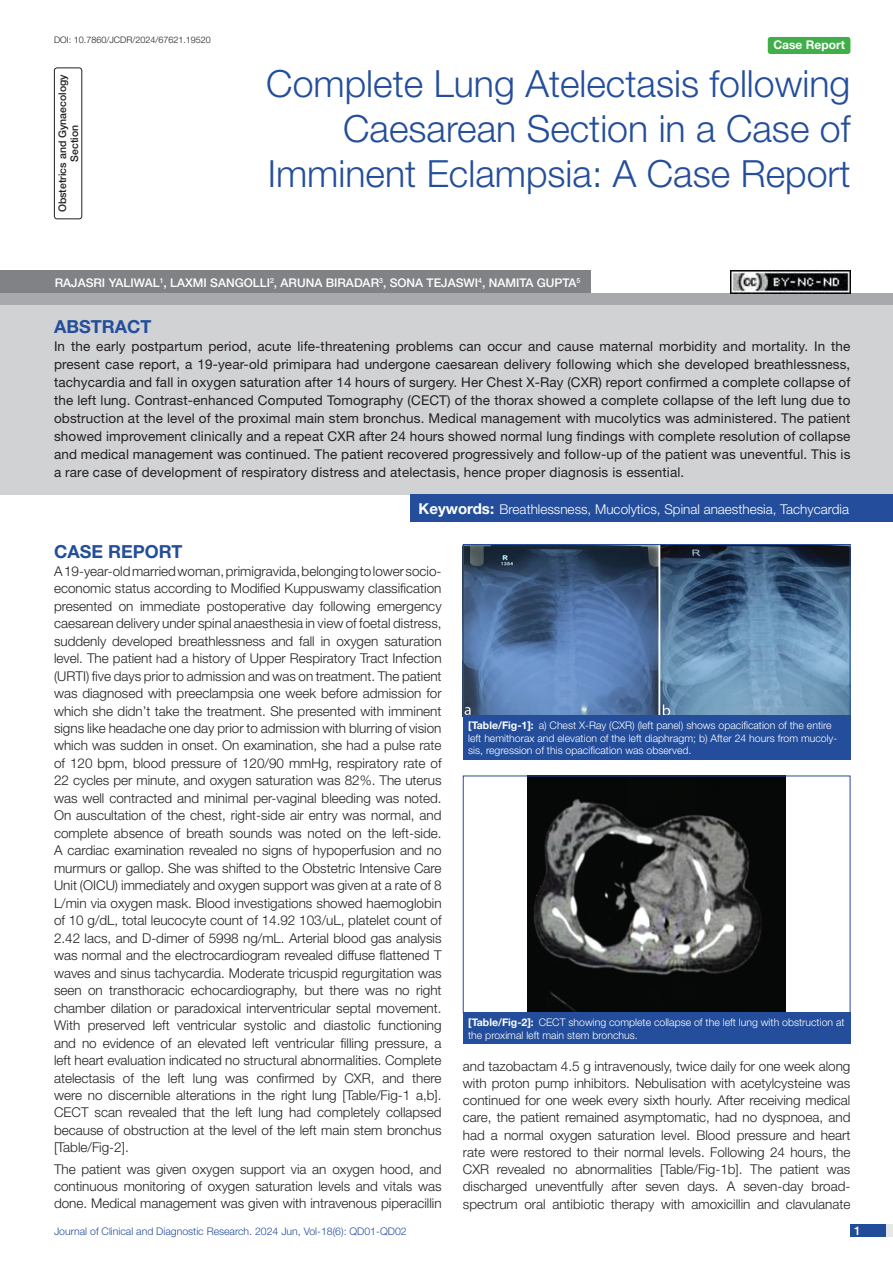
<style>
.page{position:relative;width:893px;height:1263px;background:#fff}
.page>*{position:absolute;margin:0;border:0;box-sizing:border-box;transform-origin:0 0}
.t1{font:300 37.5px/45px "Helvetica Neue";color:#244e9b;text-align:right}
.Heading{font:700 18px "Helvetica Neue";color:#244e9b}
.Abstract_head{font:700 18px "Helvetica Neue";color:#244e9b}
.Body_text{font:300 13.5px/17.4px "Helvetica Neue";color:#231f20;text-align:justify}
.Abstract_Text{font:13.5px/18px "Helvetica Neue";letter-spacing:.01em;color:#231f20;text-align:justify}
.Key_words{font:300 13.5px "Helvetica Neue";color:#fff}
.Author{font:500 12px "Helvetica Neue";color:#fff}
.t2{font:700 12px "Helvetica Neue";color:#fff}
.TABLE_FIG{font:300 10.5px/12.6px "Helvetica Neue";color:#fff}
.t3{font:300 10.5px "Helvetica Neue";color:#244e9b}
.section{font:500 10.5px/12px "Helvetica Neue";color:#231f20;text-align:center}
.DOI{font:300 9px "Helvetica Neue";color:#231f20}
.s1{font-weight:700;font-size:15px}
.s2{font-size:12px}
.s3{font-weight:700}
</style>
<div class="page">
<div style="left:850px;top:1224px;width:43px;height:13px;background:#e6e7e9"></div>
<div style="left:850px;top:1224px;width:35px;height:13px;background:#214c99"></div>
<div style="left:768px;top:37px;width:82px;height:17px;background:#40ae49;border-radius:3px"></div>
<div style="left:54px;top:68px;width:28px;height:151px;border:1px solid #231f20;border-radius:3px"></div>
<div style="left:0;top:293px;width:893px;height:12px;background:#a8a9ad"></div>
<div style="left:0;top:270px;width:590px;height:23px;background:#808285"></div>
<div style="left:0;top:305px;width:893px;height:189px;background:#d1d2d4"></div>
<div style="left:411px;top:494px;width:482px;height:28px;background:#244e9b"></div>
<img style="left:465px;top:546px;width:383px;height:168px">
<div style="left:463px;top:544px;width:387px;height:172px;border:1px solid #244e9b"></div>
<div style="left:463px;top:716px;width:387px;height:44px;background:#244e9b"></div>
<img style="left:528px;top:775px;width:257px;height:236px">
<div style="left:463px;top:776px;width:387px;height:237px;border:1px solid #244e9b"></div>
<div style="left:463px;top:1013px;width:387px;height:31px;background:#244e9b"></div>
<img style="left:730px;top:271px;width:120px;height:22px">
<p class="DOI" style="left:54px;top:35px;width:158px">DOI: 10.7860/JCDR/2024/67621.19520</p>
<p class="t2" style="left:773px;top:37px;width:73px">Case Report</p>
<p class="section" style="left:56px;top:212px;width:139px;rotate:-90deg">Obstetrics and Gynaecology<br>Section</p>
<p class="t1" style="left:266px;top:60px;width:586px">Complete Lung Atelectasis following<br>Caesarean Section in a Case of<br>Imminent Eclampsia: A Case Report</p>
<p class="Author" style="left:55px;top:275px;width:527px">RAJASRI YALIWAL<sup>1</sup>, LAXMI SANGOLLI<sup>2</sup>, ARUNA BIRADAR<sup>3</sup>, SONA TEJASWI<sup>4</sup>, NAMITA GUPTA<sup>5</sup></p>
<p class="Abstract_head" style="left:54px;top:316px;width:99px">ABSTRACT</p>
<p class="Abstract_Text" style="left:54px;top:337px;width:798px">In the early postpartum period, acute life-threatening problems can occur and cause maternal morbidity and mortality. In the present case report, a 19-year-old primipara had undergone caesarean delivery following which she developed breathlessness, tachycardia and fall in oxygen saturation after 14 hours of surgery. Her Chest X-Ray (CXR) report confirmed a complete collapse of the left lung. Contrast-enhanced Computed Tomography (CECT) of the thorax showed a complete collapse of the left lung due to obstruction at the level of the proximal main stem bronchus. Medical management with mucolytics was administered. The patient showed improvement clinically and a repeat CXR after 24 hours showed normal lung findings with complete resolution of collapse and medical management was continued. The patient recovered progressively and follow-up of the patient was uneventful. This is a rare case of development of respiratory distress and atelectasis, hence proper diagnosis is essential.</p>
<p class="Key_words" style="left:419px;top:501px;width:432px"><span class="s1">Keywords:</span> Breathlessness, Mucolytics, Spinal anaesthesia, Tachycardia</p>
<p class="Heading" style="left:54px;top:541px;width:130px">CASE REPORT</p>
<p class="Body_text" style="left:54px;top:562px;width:389px">A 19-year-old married woman, primigravida, belonging to lower socio&shy;economic status according to Modified Kuppuswamy classification presented on immediate postoperative day following emergency caesarean delivery under spinal anaesthesia in view of foetal distress, suddenly developed breathlessness and fall in oxygen saturation level. The patient <span class="s2">h</span>ad a history of Upper Respiratory Tract Infection (URTI) five days prior to admission and was on treatment. The patient was diagnosed with preeclampsia one week before admission for which she didn’t take the treatment. She presented with imminent signs like headache one day prior to admission with blurring of vision which was sudden in onset. On examination, she had a pulse rate of 120 bpm, blood pressure of 120/90 mmHg, respiratory rate of 22 cycles per minute, and oxygen saturation was 82%. The uterus was well contracted and minimal per-vaginal bleeding was noted.<br>On auscultation of the chest, right-side air entry was normal, and complete absence of breath sounds was noted on the left-side.<br>A cardiac examination revealed no signs of hypoperfusion and no murmurs or gallop. She was shifted to the Obstetric Intensive Care Unit (OICU) immediately and oxygen support was given at a rate of 8<br>L/min via oxygen mask. Blood investigations showed haemoglobin of 10 g/dL, total leucocyte count of 14.92 103/uL, platelet count of 2.42 lacs, and D-dimer of 5998 ng/mL. Arterial blood gas analysis was normal and the electrocardiogram revealed diffuse flattened T waves and sinus tachycardia. Moderate tricuspid regurgitation was seen on transthoracic echocardiography, but there was no right chamber dilation or paradoxical interventricular septal movement.<br>With preserved left ventricular systolic and diastolic functioning and no evidence of an elevated left ventricular filling pressure, a left heart evaluation indicated no structural abnormalities. Complete atelectasis of the left lung was confirmed by CXR, and there were no discernible alterations in the right lung [Table/Fig-1 a,b].<br>CECT scan revealed that the left lung had completely collapsed because of obstruction at the level of the left main stem bronchus [Table/Fig-2].</p>
<p class="Body_text" style="left:54px;top:1160px;width:389px">The patient was given oxygen support via an oxygen hood, and continuous monitoring of oxygen saturation levels and vitals was done. Medical management was given with intravenous piperacillin</p>
<p class="TABLE_FIG" style="left:468px;top:719px;width:371px"><span class="s3">[Table/Fig-1]:</span> a) Chest X-Ray (CXR) (left panel) shows opacification of the entire left hemithorax and elevation of the left diaphragm; b) After 24 hours from mucoly&shy;sis, regression of this opacification was observed.</p>
<p class="TABLE_FIG" style="left:468px;top:1016px;width:378px"><span class="s3">[Table/Fig-2]:</span> CECT showing complete collapse of the left lung with obstruction at the proximal left main stem bronchus.</p>
<p class="Body_text" style="left:463px;top:1057px;width:389px">and tazobactam 4.5 g intravenously, twice daily for one week along with proton pump inhibitors. Nebulisation with acetylcysteine was continued for one week every sixth hourly. After receiving medical care, the patient remained asymptomatic, had no dyspnoea, and had a normal oxygen saturation level. Blood pressure and heart rate were restored to their normal levels. Following 24 hours, the CXR revealed no abnormalities [Table/Fig-1b]. The patient was discharged uneventfully after seven days. A seven-day broad&shy;spectrum oral antibiotic therapy with amoxicillin and clavulanate</p>
<p class="t3" style="left:54px;top:1225px;width:354px">Journal of Clinical and Diagnostic Research. 2024 Jun, Vol-18(6): QD01-QD02</p>
<p class="Author" style="left:854px;top:1223px;width:8px">1</p>
</div>
